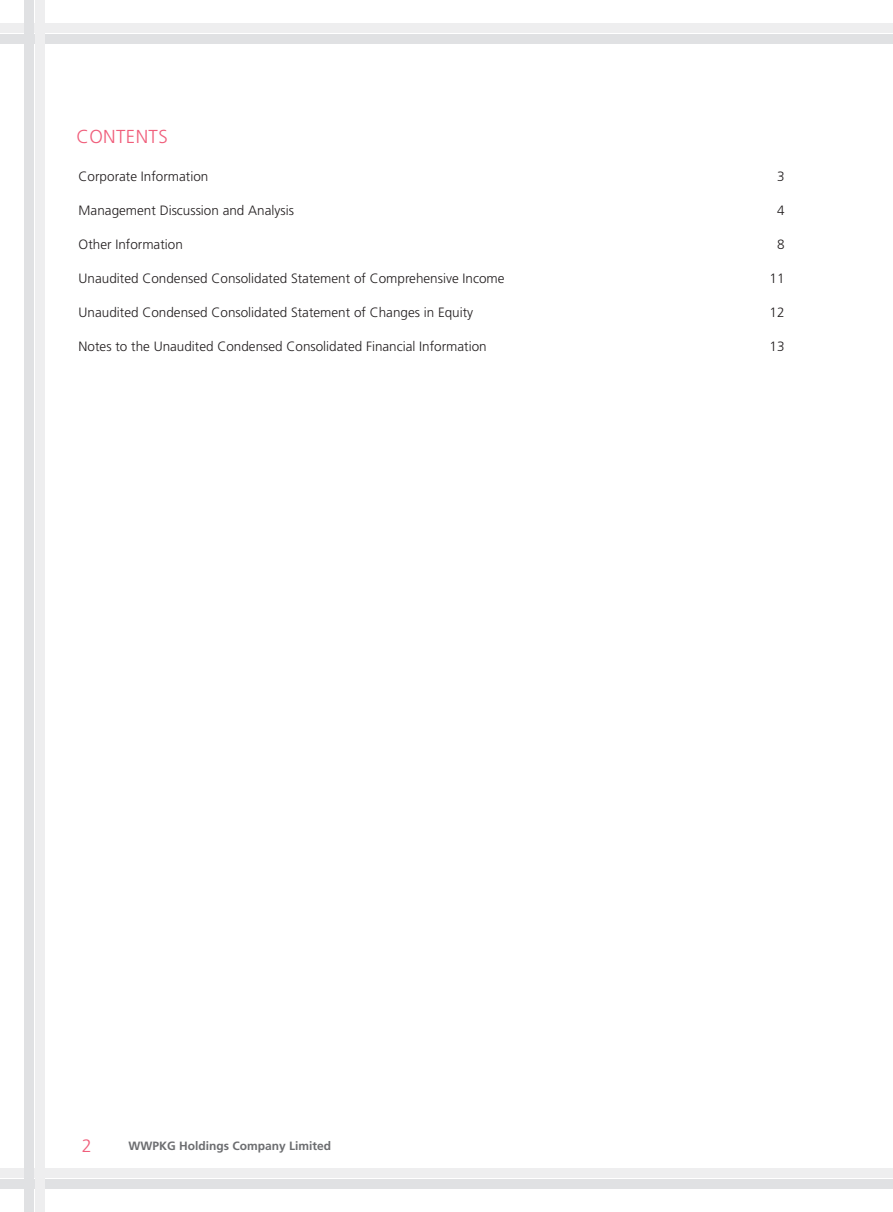
<style>
.page{position:relative;width:893px;height:1212px;background:#fff}
.page>*{position:absolute;margin:0;border:0;box-sizing:border-box;transform-origin:0 0}
.t1{font:300 18.75px "Frutiger LT Std";letter-spacing:.02em;color:#f05e7b}
.t2{font:300 18px "Frutiger LT Std";color:#f05e7b}
.t3{font:300 13.5px "Frutiger LT Std";color:#231f20}
.t4{font:700 12px "Frutiger LT Std";color:#6c6d70}
</style>
<div class="page">
<div style="left:0;top:23px;width:893px;height:10px;background:#eeeeef"></div>
<div style="left:0;top:34px;width:893px;height:10px;background:#e0e1e3"></div>
<div style="left:0;top:1168px;width:893px;height:10px;background:#eeeeef"></div>
<div style="left:0;top:1179px;width:893px;height:10px;background:#e0e1e3"></div>
<div style="left:35px;top:0;width:9px;height:1212px;background:#eeeeef"></div>
<div style="left:24px;top:0;width:10px;height:1212px;background:#e0e1e3"></div>
<p class="t1" style="left:77px;top:126px;width:93px">CONTENTS</p>
<p class="t3" style="left:79px;top:168px;width:131px">Corporate Information</p>
<p class="t3" style="left:777px;top:168px;width:9px">3</p>
<p class="t3" style="left:79px;top:202px;width:217px">Management Discussion and Analysis</p>
<p class="t3" style="left:777px;top:202px;width:9px">4</p>
<p class="t3" style="left:79px;top:236px;width:106px">Other Information</p>
<p class="t3" style="left:777px;top:236px;width:9px">8</p>
<p class="t3" style="left:79px;top:270px;width:427px">Unaudited Condensed Consolidated Statement of Comprehensive Income</p>
<p class="t3" style="left:769px;top:270px;width:17px">11</p>
<p class="t3" style="left:79px;top:304px;width:396px">Unaudited Condensed Consolidated Statement of Changes in Equity</p>
<p class="t3" style="left:769px;top:304px;width:17px">12</p>
<p class="t3" style="left:79px;top:338px;width:410px">Notes to the Unaudited Condensed Consolidated Financial Information</p>
<p class="t3" style="left:769px;top:338px;width:17px">13</p>
<p class="t2" style="left:82px;top:1135px;width:12px">2</p>
<p class="t4" style="left:129px;top:1139px;width:204px">WWPKG Holdings Company Limited</p>
</div>
